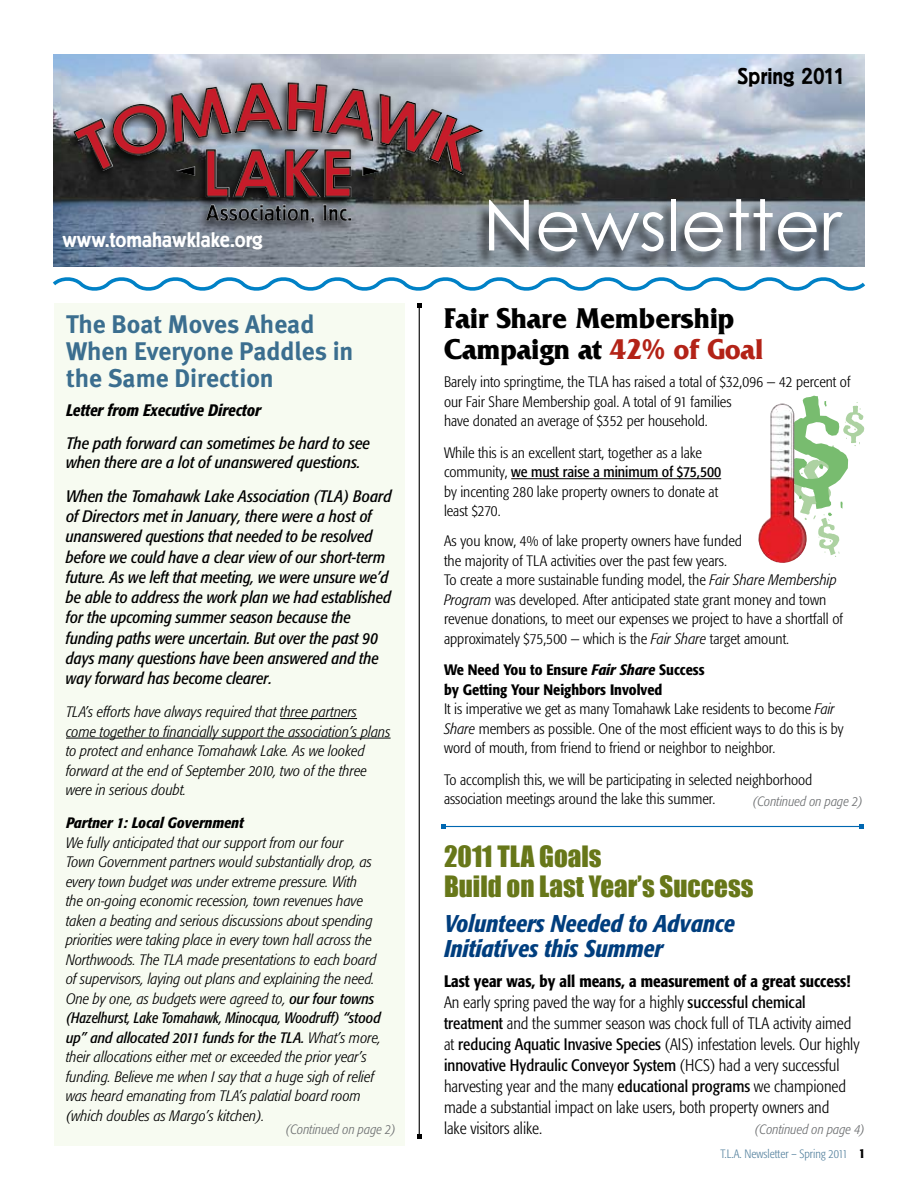
<style>
.page{position:relative;width:918px;height:1188px;background:#fff}
.page>*{position:absolute;margin:0;border:0;box-sizing:border-box;transform-origin:0 0}
.t1{font:70.5px "Century Gothic";color:#fff}
.t2{font:700 30px/31.5px "Friz Quadrata";color:#000;scale:.93 1}
.t3{font:27px/30px "Impact";color:#677719}
.t4{font:700 25.5px/27px "Meta";color:#3b6e8f}
.t5{font:italic 500 condensed 24px/25.5px "Formata";color:#003e7e}
.t6{font:500 22.5px "Berliner Grotesk";color:#000}
.t7{font:500 21px "Berliner Grotesk";color:#fff}
.t8{font:italic condensed 16.5px/20.2px "Formata";color:#000;scale:1.04 1}
.t9{font:300 condensed 16.5px/21px "Formata";color:#000}
.t10{font:italic 500 condensed 16.5px "Formata";color:#000}
.t11{font:italic 300 condensed 15px/19.5px "Formata";color:#000;scale:1.04 1}
.t12{font:300 condensed 15px/19.5px "Formata";color:#000}
.t13{font:300 condensed 15px/19.5px "Formata";color:#000;scale:1.04 1}
.t14{font:italic 500 condensed 15px "Formata";color:#000;scale:1.04 1}
.t15{font:italic 300 condensed 13.5px "Formata";color:#6d6f71}
.t16{font:300 condensed 12px "Formata";color:#5884a0}
.s1{color:#b32317}
.s2{font-weight:400}
.s3{font-style:italic}
.s4{font-weight:500}
.s5{font-weight:500;font-style:italic}
.s6{font-weight:500;font-size:13.5px;color:#000}
</style>
<div class="page">
<div style="left:54px;top:303px;width:351px;height:842px;background:#f7fbf1"></div>
<hr style="left:419px;top:305px;width:1px;height:831px;background:#000">
<svg style="left:417px;top:303px;width:5px;height:4px"></svg>
<svg style="left:417px;top:1134px;width:5px;height:4px"></svg>
<svg style="left:53px;top:277px;width:812px;height:14px"></svg>
<hr style="left:280px;top:718px;width:77px;height:1px;background:#000">
<hr style="left:66px;top:738px;width:325px;height:1px;background:#000">
<hr style="left:511px;top:478px;width:210px;height:1px;background:#000">
<hr style="left:443px;top:826px;width:419px;height:1px;background:#0067b1">
<svg style="left:441px;top:824px;width:5px;height:5px"></svg>
<svg style="left:860px;top:824px;width:4px;height:5px"></svg>
<img style="left:758px;top:405px;width:36px;height:158px">
<img style="left:54px;top:54px;width:810px;height:213px">
<div style="left:475px;top:200px;width:369px;height:68px;background:#000;opacity:.75"></div>
<div style="left:62px;top:78px;width:425px;height:157px;background:#000;opacity:.8"></div>
<img style="left:235px;top:82px;width:93px;height:51px">
<svg style="left:776px;top:403px;width:31px;height:157px"></svg>
<h3 class="t7" style="left:62px;top:228px;width:202px">www.tomahawklake.org</h3>
<h3 class="t6" style="left:737px;top:64px;width:109px">Spring 2011</h3>
<h1 class="t1" style="left:483px;top:182px;width:360px">Newsletter</h1>
<h2 class="t2" style="left:444px;top:302px;width:345px">Fair Share Membership<br>Campaign at <span class="s1">42% of Goal</span></h2>
<h3 class="t4" style="left:66px;top:310px;width:289px">The Boat Moves Ahead<br>When Everyone Paddles in the Same Direction</h3>
<p class="t10" style="left:66px;top:400px;width:196px">Letter from Executive Director</p>
<p class="t8" style="left:66px;top:433px;width:294px;line-height:19.5px">The path forward can sometimes be hard to see when there are a lot of unanswered questions.</p>
<p class="t8" style="left:66px;top:486px;width:315px">When the Tomahawk Lake Association (TLA) Board of Directors met in January, there were a host of unanswered questions that needed to be resolved before we could have a clear view of our short-term future. As we left that meeting, we were unsure we’d be able to address the work plan we had established for the upcoming summer season because the funding paths were uncertain. But over the past 90 days many questions have been answered and the way forward has become clearer.</p>
<p class="t11" style="left:66px;top:702px;width:314px">TLA’s efforts have always required that three partners come together to financially support the association’s plans to protect and enhance Tomahawk Lake. As we looked forward at the end of September 2010, two of the three were in serious doubt.</p>
<p class="t14" style="left:66px;top:814px;width:172px">Partner 1: Local Government</p>
<p class="t11" style="left:66px;top:833px;width:305px">We fully anticipated that our support from our four<br>Town Government partners would substantially drop, as every town budget was under extreme pressure. With<br>the on-going economic recession, town revenues have taken a beating and serious discussions about spending priorities were taking place in every town hall across the Northwoods. The TLA made presentations to each board of supervisors, laying out plans and explaining the need.<br>One by one, as budgets were agreed to, <span class="s2">our four towns (Hazelhurst, Lake Tomahawk, Minocqua, Woodruff) “stood up” and allocated 2011 funds for the TLA.</span> What’s more, their allocations either met or exceeded the prior year’s funding. Believe me when I say that a huge sigh of relief was heard emanating from TLA’s palatial board room (which doubles as Margo’s kitchen).</p>
<p class="t15" style="left:286px;top:1121px;width:112px">(Continued on page 2)</p>
<p class="t15" style="left:755px;top:1121px;width:112px">(Continued on page 4)</p>
<p class="t12" style="left:444px;top:372px;width:408px">Barely into springtime, the TLA has raised a total of $32,096 — 42 percent of our Fair Share Membership goal. A total of 91 families<br>have donated an average of $352 per household.</p>
<p class="t12" style="left:444px;top:443px;width:279px">While this is an excellent start, together as a lake community, <span class="s2">we must raise a minimum of $75,500 </span>by incenting 280 lake property owners to donate at least $270.</p>
<p class="t13" style="left:444px;top:531px;width:385px">As you know, 4% of lake property owners have funded<br>the majority of TLA activities over the past few years.<br>To create a more sustainable funding model, the <span class="s3">Fair Share Membership Program</span> was developed. After anticipated state grant money and town revenue donations, to meet our expenses we project to have a shortfall of approximately $75,500 — which is the <span class="s3">Fair Share</span> target amount.</p>
<p class="t12" style="left:444px;top:660px;width:401px"><span class="s4">We Need You to Ensure</span> <span class="s5">Fair Share</span> <span class="s4">Success<br>by Getting Your Neighbors Involved<br></span>It is imperative we get as many Tomahawk Lake residents to become <span class="s3">Fair Share</span> members as possible. One of the most efficient ways to do this is by word of mouth, from friend to friend or neighbor to neighbor.</p>
<p class="t12" style="left:444px;top:770px;width:370px">To accomplish this, we will be participating in selected neighborhood association meetings around the lake this summer.</p>
<p class="t15" style="left:753px;top:793px;width:112px">(Continued on page 2)</p>
<h3 class="t3" style="left:444px;top:842px;width:311px">2011 TLA Goals<br>Build on Last Year’s Success</h3>
<h3 class="t5" style="left:444px;top:911px;width:292px">Volunteers Needed to Advance<br>Initiatives this Summer</h3>
<p class="t9" style="left:444px;top:971px;width:417px"><span class="s4">Last year was, by all means, a measurement of a great success!<br></span>An early spring paved the way for a highly <span class="s2">successful chemical treatment</span> and the summer season was chock full of TLA activity aimed at <span class="s2">reducing Aquatic Invasive Species</span> (AIS) infestation levels. Our highly <span class="s2">innovative Hydraulic Conveyor System</span> (HCS) had a very successful harvesting year and the many <span class="s2">educational programs</span> we championed made a substantial impact on lake users, both property owners and<br>lake visitors alike.</p>
<p class="t16" style="left:721px;top:1147px;width:146px">T.L.A. Newsletter – Spring 2011 <span class="s6">1</span></p>
</div>
